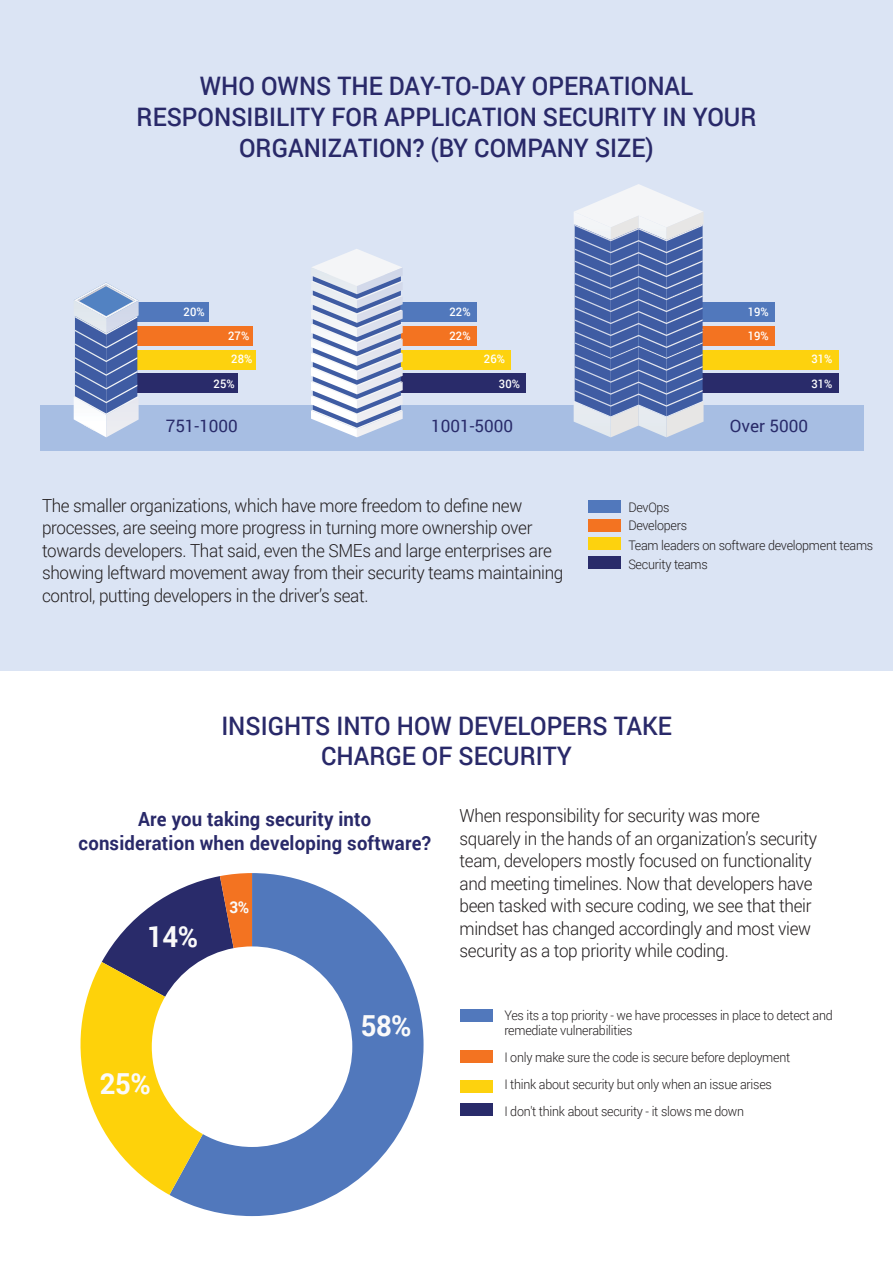
<style>
.page{position:relative;width:893px;height:1263px;background:#fff}
.page>*{position:absolute;margin:0;border:0;box-sizing:border-box;transform-origin:0 0}
.t1{font:700 28.95px "Roboto";color:#fafafa;scale:.95 1}
.t2{font:500 25.5px/30.6px "Roboto";color:#292969;text-align:center;scale:.95 1}
.t3{font:700 19.5px/23.4px "Roboto";letter-spacing:.01em;color:#292969;text-align:center;scale:.95 1}
.t4{font:300 18px/22.5px "Roboto";letter-spacing:-.02em;color:#221e1f;scale:.95 1}
.t5{font:17.1px "Roboto";color:#292b6a}
.t6{font:700 16.2px "Roboto";color:#fafafa;scale:.95 1}
.t7{font:300 13.2px/27px "Roboto";letter-spacing:-.02em;color:#221e1f;scale:.95 1}
.t8{font:500 11.85px/23.9px "Roboto";letter-spacing:.01em;color:#fff;scale:.95 1}
</style>
<div class="page">
<div style="left:0;top:0;width:893px;height:671px;background:#dbe4f4"></div>
<div style="left:40px;top:405px;width:824px;height:46px;background:#a7bee3"></div>
<div style="left:137px;top:303px;width:71px;height:19px;background:#5178bc"></div>
<div style="left:137px;top:326px;width:116px;height:20px;background:#f37321"></div>
<div style="left:137px;top:350px;width:119px;height:19px;background:#fdd20e"></div>
<div style="left:137px;top:374px;width:101px;height:19px;background:#292b6a"></div>
<div style="left:401px;top:303px;width:75px;height:19px;background:#5178bc"></div>
<div style="left:401px;top:326px;width:75px;height:20px;background:#f37321"></div>
<div style="left:401px;top:350px;width:109px;height:19px;background:#fdd20e"></div>
<div style="left:401px;top:374px;width:125px;height:19px;background:#292b6a"></div>
<div style="left:701px;top:303px;width:73px;height:19px;background:#5178bc"></div>
<div style="left:701px;top:326px;width:73px;height:20px;background:#f37321"></div>
<div style="left:701px;top:350px;width:138px;height:19px;background:#fdd20e"></div>
<div style="left:701px;top:374px;width:138px;height:19px;background:#292b6a"></div>
<svg style="left:74px;top:282px;width:65px;height:155px"></svg>
<svg style="left:311px;top:249px;width:92px;height:188px"></svg>
<svg style="left:574px;top:184px;width:129px;height:253px;background:#7e91c0"></svg>
<div style="left:588px;top:500px;width:33px;height:13px;background:#5178bc"></div>
<div style="left:588px;top:519px;width:33px;height:12px;background:#f37321"></div>
<div style="left:588px;top:537px;width:33px;height:13px;background:#fdd20e"></div>
<div style="left:588px;top:556px;width:33px;height:13px;background:#292b6a"></div>
<svg style="left:170px;top:873px;width:254px;height:343px;fill:#5178bc"></svg>
<svg style="left:80px;top:873px;width:172px;height:322px"></svg>
<div style="left:459px;top:1009px;width:33px;height:13px;background:#5178bc"></div>
<div style="left:459px;top:1050px;width:33px;height:13px;background:#f37321"></div>
<div style="left:459px;top:1080px;width:33px;height:13px;background:#fdd20e"></div>
<div style="left:459px;top:1103px;width:33px;height:13px;background:#292b6a"></div>
<h2 class="t2" style="left:137px;top:70px;width:654px">WHO OWNS THE DAY-TO-DAY OPERATIONAL<br>RESPONSIBILITY FOR APPLICATION SECURITY IN YOUR<br>ORGANIZATION? (BY COMPANY SIZE)</h2>
<p class="t8" style="left:184px;top:300px;width:24px">20%</p>
<p class="t8" style="left:228px;top:323px;width:24px">27%</p>
<p class="t8" style="left:231px;top:347px;width:24px">28%</p>
<p class="t8" style="left:214px;top:371px;width:24px">25%</p>
<p class="t8" style="left:449px;top:300px;width:24px">22%<br>22%</p>
<p class="t8" style="left:499px;top:347px;width:24px;line-height:24.5px;text-indent:-15px">26%<br>30%</p>
<p class="t8" style="left:748px;top:300px;width:24px">19%<br>19%</p>
<p class="t8" style="left:811px;top:347px;width:24px;line-height:24.5px">31%<br>31%</p>
<p class="t5" style="left:166px;top:414px;width:74px">751-1000</p>
<p class="t5" style="left:431px;top:414px;width:83px">1001-5000</p>
<p class="t5" style="left:730px;top:414px;width:80px">Over 5000</p>
<p class="t4" style="left:42px;top:493px;width:550px">The smaller organizations, which have more freedom to define new processes, are seeing more progress in turning more ownership over towards developers. That said, even the SMEs and large enterprises are showing leftward movement away from their security teams maintaining control, putting developers in the driver’s seat.</p>
<p class="t7" style="left:628px;top:493px;width:45px">DevOps</p>
<p class="t7" style="left:628px;top:515px;width:259px;line-height:19.8px">Developers<br>Team leaders on software development teams</p>
<p class="t7" style="left:628px;top:550px;width:85px">Security teams</p>
<h2 class="t2" style="left:221px;top:709px;width:476px">INSIGHTS INTO HOW DEVELOPERS TAKE<br>CHARGE OF SECURITY</h2>
<p class="t3" style="left:79px;top:807px;width:372px">Are you taking security into consideration when developing software?</p>
<h1 class="t1" style="left:147px;top:916px;width:55px">14%</h1>
<p class="t6" style="left:229px;top:896px;width:23px">3%</p>
<h1 class="t1" style="left:100px;top:1063px;width:55px">25%</h1>
<h1 class="t1" style="left:361px;top:1006px;width:55px">58%</h1>
<p class="t4" style="left:459px;top:804px;width:378px">When responsibility for security was more squarely in the hands of an organization’s security team, developers mostly focused on functionality and meeting timelines. Now that developers have been tasked with secure coding, we see that their mindset has changed accordingly and most view security as a top priority while coding.</p>
<p class="t7" style="left:504px;top:1007px;width:347px;line-height:15.1px">Yes its a top priority - we have processes in place to detect and remediate vulnerabilities</p>
<p class="t7" style="left:504px;top:1043px;width:302px">I only make sure the code is secure before deployment<br>I think about security but only when an issue arises<br>I don't think about security - it slows me down</p>
</div>
